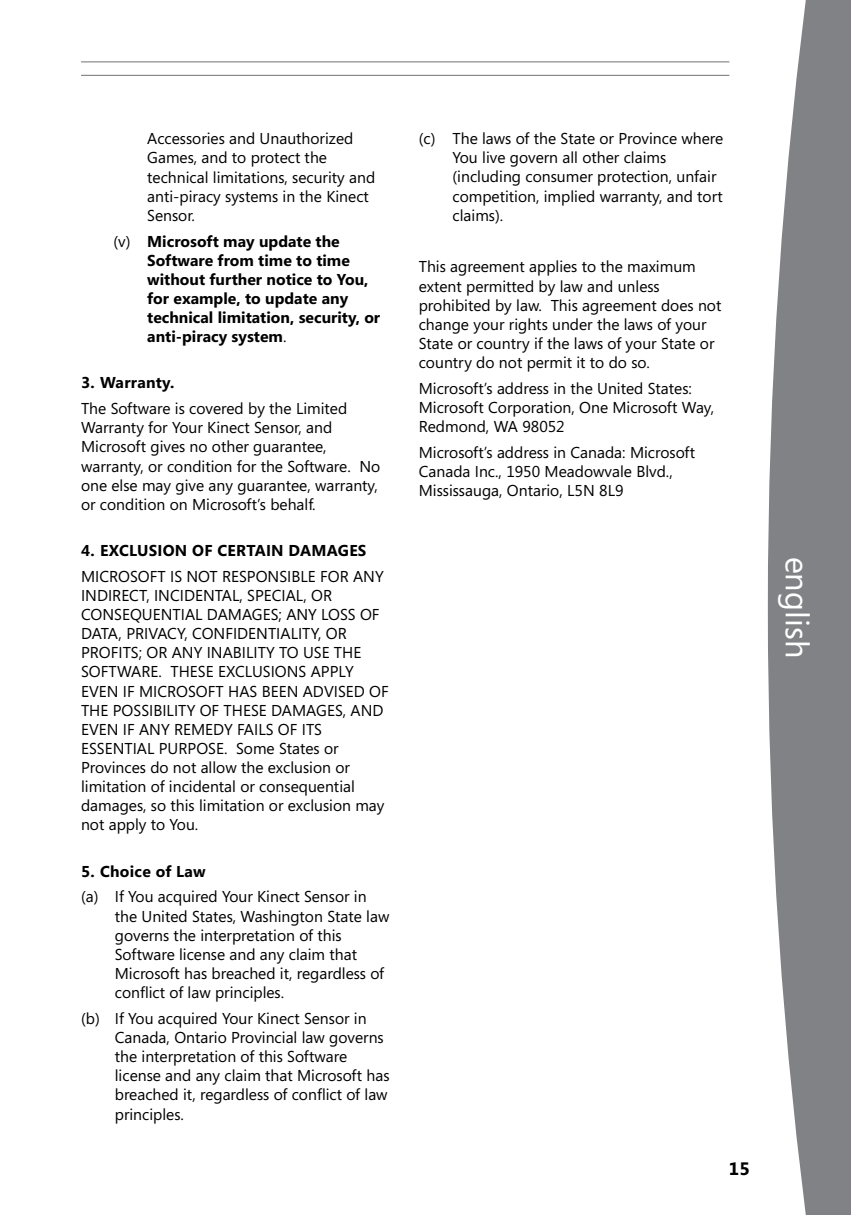
<style>
.page{position:relative;width:851px;height:1215px;background:#fff}
.page>*{position:absolute;margin:0;border:0;box-sizing:border-box;transform-origin:0 0}
.t1{font:32.62px "Segoe";letter-spacing:.005em;color:#fff}
.t2{font:700 18px "Segoe";color:#000}
.t3{font:15.75px/19.1px "Segoe";color:#000}
.t4{font:700 15.75px/19.1px "Segoe";color:#000}
.s1{font-weight:400}
</style>
<div class="page">
<hr style="left:81px;top:61px;width:648px;height:1px;background:#808285">
<hr style="left:81px;top:75px;width:648px;height:1px;background:#808285">
<svg style="left:767px;top:0;width:83px;height:1215px;fill:#808285"></svg>
<p class="t3" style="left:147px;top:129px;width:229px">Accessories and Unauthorized<br>Games, and to protect the technical limitations, security and anti-piracy systems in the Kinect<br>Sensor.</p>
<p class="t4" style="left:147px;top:231px;width:234px;text-indent:-34px"><span class="s1">(v)</span> Microsoft may update the<br>Software from time to time without further notice to You, for example, to update any technical limitation, security, or anti-piracy system<span class="s1">.</span></p>
<p class="t4" style="left:81px;top:373px;width:95px">3. Warranty.</p>
<p class="t3" style="left:81px;top:399px;width:301px">The Software is covered by the Limited Warranty for Your Kinect Sensor, and Microsoft gives no other guarantee, warranty, or condition for the Software. No one else may give any guarantee, warranty, or condition on Microsoft’s behalf.</p>
<p class="t4" style="left:81px;top:540px;width:87px">4. EXCLUSION</p>
<p class="t4" style="left:192px;top:540px;width:36px">OF CERT</p>
<p class="t4" style="left:255px;top:540px;width:113px">AIN DAMAGES</p>
<p class="t3" style="left:81px;top:566px;width:151px">MICROSOFT IS NOT responsible</p>
<p class="t3" style="left:81px;top:566px;width:307px;text-indent:239px">FOR ANY INDIRECT, INCIDENTAL, SPECIAL, OR CONSEQUENTIAL DAMAGES; ANY LOSS OF DATA, PRIVACY, CONFIDENTIALITY, OR PROFITS; OR ANY INABILITY TO USE THE SOFTWARE. THESE EXCLUSIONS APPLY EVEN IF MICROSOFT HAS BEEN ADVISED OF THE POSSIBILITY OF THESE DAMAGES, AND EVEN IF ANY REMEDY FAILS OF ITS ESSENTIAL PURPOSE. Some States or Provinces do not allow the exclusion or limitation of incidental or consequential damages, so this limitation or exclusion may not apply to You.</p>
<p class="t4" style="left:81px;top:861px;width:126px">5. Choice of Law</p>
<p class="t3" style="left:115px;top:887px;width:276px;text-indent:-34px">(a) If You acquired Your Kinect Sensor in the United States, Washington State law governs the interpretation of this Software license and any claim that Microsoft has breached it, regardless of conflict of law principles.</p>
<p class="t3" style="left:115px;top:1008px;width:276px;text-indent:-34px">(b) If You acquired Your Kinect Sensor in Canada, Ontario Provincial law governs the interpretation of this Software license and any claim that Microsoft has breached it, regardless of conflict of law principles.</p>
<p class="t3" style="left:452px;top:129px;width:272px;text-indent:-34px">(c) The laws of the State or Province where You live govern all other claims (including consumer protection, unfair competition, implied warranty, and tort claims).</p>
<p class="t3" style="left:419px;top:257px;width:304px">This agreement applies to the maximum extent permitted by law and unless prohibited by law. This agreement does not change your rights under the laws of your State or country if the laws of your State or country do not permit it to do so.</p>
<p class="t3" style="left:419px;top:378px;width:297px">Microsoft’s address in the United States:<br>Microsoft Corporation, One Microsoft Way,<br>Redmond, WA 98052</p>
<p class="t3" style="left:419px;top:442px;width:278px">Microsoft’s address in Canada: Microsoft<br>Canada Inc., 1950 Meadowvale Blvd.,<br>Mississauga, Ontario, L5N 8L9</p>
<h1 class="t1" style="left:819px;top:557px;width:103px;rotate:90deg">english</h1>
<p class="t2" style="left:728px;top:1155px;width:22px">15</p>
</div>
